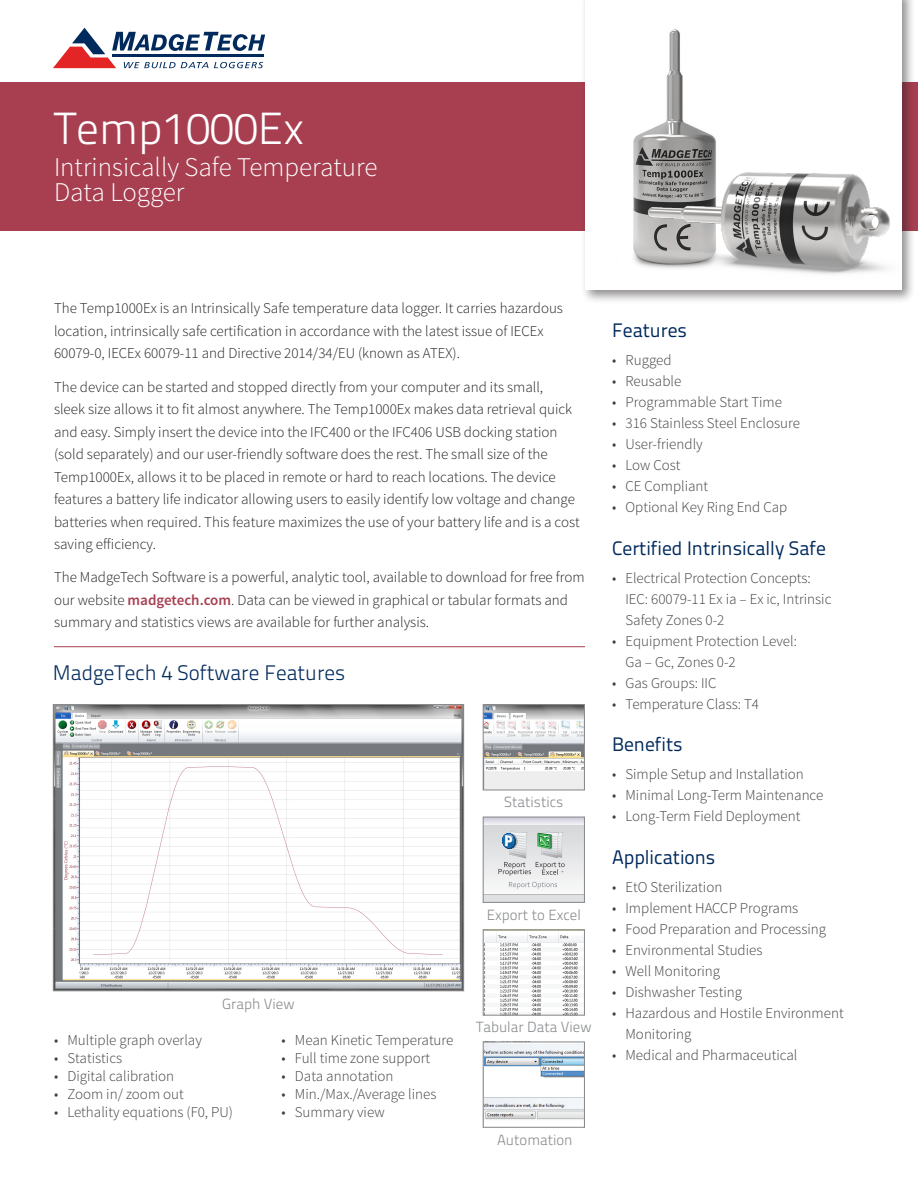
<style>
.page{position:relative;width:918px;height:1188px;background:#fff}
.page>*{position:absolute;margin:0;border:0;box-sizing:border-box;transform-origin:0 0}
.t1{font:300 45px "Titillium Text 22 L";color:#fff}
.t2{font:300 27px/25.5px "Source Sans Pro";color:#fff}
.t3{font:300 21px "Titillium Text 22 L";color:#00295c}
.Subhead{font:19.5px "Titillium Text 22 L";color:#00295c}
.body{font:300 15px/22.5px "Source Sans Pro";color:#231f20}
.t4{font:300 15px/21px "Source Sans Pro";color:#3e3e3f}
.t5{font:300 14.7px "Titillium Text 22 L";color:#898b8e}
.s1{font-weight:600;color:#a73f51}
</style>
<div class="page">
<div style="left:0;top:82px;width:918px;height:149px;background:#a73f51"></div>
<div style="left:581px;top:0;width:335px;height:304px;background:#231f20;opacity:.5"></div>
<div style="left:585px;top:0;width:317px;height:289px;background:#fff"></div>
<svg style="left:53px;top:28px;width:212px;height:40px"></svg>
<hr style="left:112px;top:54px;width:152px;height:3px;background:#00295c">
<img style="left:485px;top:706px;width:98px;height:82px">
<div style="left:483px;top:704px;width:102px;height:86px;border:1px solid #898b8e"></div>
<img style="left:485px;top:931px;width:98px;height:83px">
<div style="left:483px;top:929px;width:102px;height:87px;border:1px solid #898b8e"></div>
<img style="left:485px;top:1043px;width:98px;height:77px">
<div style="left:483px;top:1041px;width:102px;height:87px;border:1px solid #898b8e"></div>
<svg style="left:485px;top:824px;width:98px;height:63px"></svg>
<hr style="left:483px;top:825px;width:101px;height:1px;background:#b8b9bc">
<hr style="left:483px;top:894px;width:101px;height:1px;background:#b8b9bc">
<div style="left:483px;top:895px;width:101px;height:7px;background:#e0e1e3"></div>
<div style="left:483px;top:817px;width:101px;height:7px;background:#e1dee8"></div>
<div style="left:483px;top:817px;width:102px;height:86px;border:1px solid #898b8e"></div>
<svg style="left:509px;top:882px;width:48px;height:7px"></svg>
<hr style="left:54px;top:646px;width:531px;height:1px;background:#a73f51">
<img style="left:55px;top:706px;width:407px;height:283px">
<div style="left:53px;top:704px;width:411px;height:287px;border:1px solid #898b8e"></div>
<img style="left:633px;top:29px;width:83px;height:127px">
<img style="left:633px;top:156px;width:257px;height:118px">
<svg style="left:499px;top:832px;width:66px;height:44px;background:#c0cccc"></svg>
<p class="t1" style="left:54px;top:95px;width:252px">Temp1000Ex</p>
<p class="t2" style="left:54px;top:154px;width:325px">Intrinsically Safe Temperature<br>Data Logger</p>
<p class="body" style="left:54px;top:297px;width:511px">The Temp1000Ex is an Intrinsically Safe temperature data logger. It carries hazardous location, intrinsically safe certification in accordance with the latest issue of IECEx<br>60079-0, IECEx 60079-11 and Directive 2014/34/EU (known as ATEX).</p>
<p class="body" style="left:54px;top:375px;width:527px">The device can be started and stopped directly from your computer and its small,<br>sleek size allows it to fit almost anywhere. The Temp1000Ex makes data retrieval quick and easy. Simply insert the device into the IFC400 or the IFC406 USB docking station (sold separately) and our user-friendly software does the rest. The small size of the Temp1000Ex, allows it to be placed in remote or hard to reach locations. The device features a battery life indicator allowing users to easily identify low voltage and change batteries when required. This feature maximizes the use of your battery life and is a cost saving efficiency.</p>
<p class="body" style="left:54px;top:566px;width:532px">The MadgeTech Software is a powerful, analytic tool, available to download for free from our website <span class="s1">madgetech.com</span>. Data can be viewed in graphical or tabular formats and summary and statistics views are available for further analysis.</p>
<p class="t3" style="left:53px;top:658px;width:294px">MadgeTech 4 Software Features</p>
<p class="t5" style="left:504px;top:791px;width:61px">Statistics</p>
<p class="t5" style="left:487px;top:904px;width:96px">Export to Excel</p>
<p class="t5" style="left:222px;top:993px;width:74px">Graph View</p>
<p class="t4" style="left:54px;top:1030px;width:149px">• Multiple graph overlay</p>
<p class="t4" style="left:54px;top:1048px;width:70px">• Statistics</p>
<p class="t4" style="left:54px;top:1066px;width:122px">• Digital calibration</p>
<p class="t4" style="left:54px;top:1084px;width:131px">• Zoom in/ zoom out</p>
<p class="t4" style="left:54px;top:1102px;width:181px">• Lethality equations (F0, PU)</p>
<p class="t4" style="left:281px;top:1030px;width:173px">• Mean Kinetic Temperature</p>
<p class="t4" style="left:281px;top:1048px;width:150px">• Full time zone support</p>
<p class="t4" style="left:281px;top:1066px;width:114px">• Data annotation</p>
<p class="t4" style="left:281px;top:1084px;width:157px">• Min./Max./Average lines</p>
<p class="t4" style="left:281px;top:1102px;width:105px">• Summary view</p>
<p class="t5" style="left:476px;top:1016px;width:117px">Tabular Data View</p>
<p class="t5" style="left:497px;top:1129px;width:77px">Automation</p>
<p class="Subhead" style="left:612px;top:316px;width:77px">Features</p>
<p class="t4" style="left:612px;top:350px;width:61px">• Rugged</p>
<p class="t4" style="left:612px;top:371px;width:71px">• Reusable</p>
<p class="t4" style="left:612px;top:392px;width:171px">• Programmable Start Time</p>
<p class="t4" style="left:612px;top:413px;width:189px">• 316 Stainless Steel Enclosure</p>
<p class="t4" style="left:612px;top:434px;width:92px">• User-friendly</p>
<p class="t4" style="left:612px;top:455px;width:70px">• Low Cost</p>
<p class="t4" style="left:612px;top:476px;width:98px">• CE Compliant</p>
<p class="t4" style="left:612px;top:497px;width:177px">• Optional Key Ring End Cap</p>
<p class="Subhead" style="left:612px;top:534px;width:215px">Certified Intrinsically Safe</p>
<p class="t4" style="left:626px;top:567px;width:207px;text-indent:-14px">• Electrical Protection Concepts:<br>IEC: 60079-11 Ex ia – Ex ic, Intrinsic<br>Safety Zones 0-2</p>
<p class="t4" style="left:626px;top:630px;width:173px;text-indent:-14px">• Equipment Protection Level:<br>Ga – Gc, Zones 0-2</p>
<p class="t4" style="left:612px;top:672px;width:106px">• Gas Groups: IIC</p>
<p class="t4" style="left:612px;top:693px;width:149px">• Temperature Class: T4</p>
<p class="Subhead" style="left:612px;top:730px;width:72px">Benefits</p>
<p class="t4" style="left:612px;top:764px;width:193px">• Simple Setup and Installation</p>
<p class="t4" style="left:612px;top:785px;width:213px">• Minimal Long-Term Maintenance</p>
<p class="t4" style="left:612px;top:806px;width:190px">• Long-Term Field Deployment</p>
<p class="Subhead" style="left:612px;top:843px;width:105px">Applications</p>
<p class="t4" style="left:612px;top:876px;width:112px">• EtO Sterilization</p>
<p class="t4" style="left:612px;top:897px;width:188px">• Implement HACCP Programs</p>
<p class="t4" style="left:612px;top:918px;width:216px">• Food Preparation and Processing</p>
<p class="t4" style="left:612px;top:939px;width:152px">• Environmental Studies</p>
<p class="t4" style="left:612px;top:960px;width:110px">• Well Monitoring</p>
<p class="t4" style="left:612px;top:981px;width:132px">• Dishwasher Testing</p>
<p class="t4" style="left:626px;top:1002px;width:220px;text-indent:-14px">• Hazardous and Hostile Environment<br>Monitoring</p>
<p class="t4" style="left:612px;top:1044px;width:187px">• Medical and Pharmaceutical</p>
</div>
